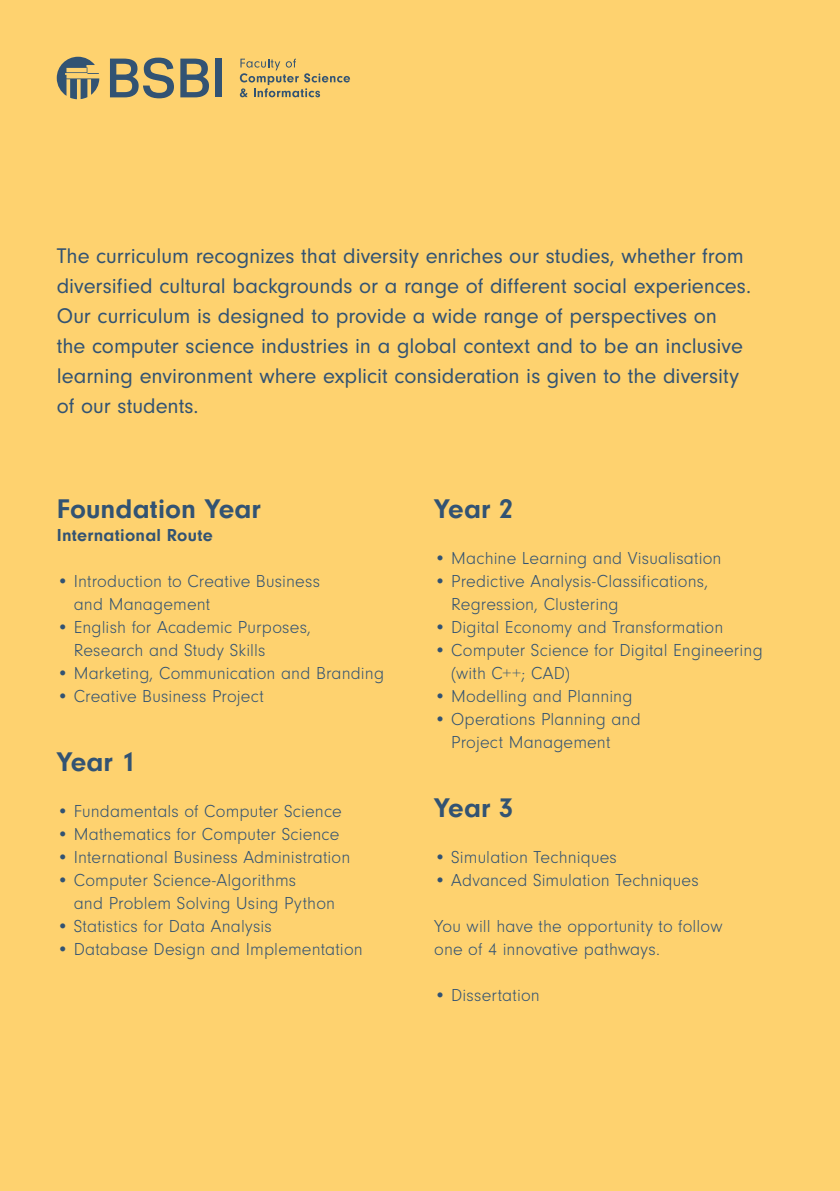
<style>
.page{position:relative;width:840px;height:1191px;background:#fff}
.page>*{position:absolute;margin:0;border:0;box-sizing:border-box;transform-origin:0 0}
.t1{font:700 28px "Neuzeit Gro";letter-spacing:.005em;color:#325373}
.t2{font:22px/30px "Neuzeit Gro";color:#325373}
.t3{font:300 18px/23px "Neuzeit Gro";letter-spacing:.01em;color:#325373}
.t4{font:700 18px "Neuzeit Gro";letter-spacing:.015em;color:#325373}
</style>
<div class="page">
<div style="left:0;top:0;width:839px;height:1191px;background:#fed26f"></div>
<svg style="left:57px;top:57px;width:42px;height:42px"></svg>
<svg style="left:110px;top:58px;width:64px;height:40px"></svg>
<svg style="left:180px;top:59px;width:29px;height:38px"></svg>
<div style="left:215px;top:59px;width:7px;height:38px;background:#325373"></div>
<svg style="left:240px;top:59px;width:110px;height:38px"></svg>
<p class="t2" style="left:57px;top:241px;width:695px">The curriculum recognizes that diversity enriches our studies, whether from diversified cultural backgrounds or a range of different social experiences.</p>
<p class="t2" style="left:57px;top:301px;width:687px">Our curriculum is designed to provide a wide range of perspectives on the computer science industries in a global context and to be an inclusive learning environment where explicit consideration is given to the diversity of our students.</p>
<p class="t1" style="left:57px;top:493px;width:205px">Foundation Year</p>
<p class="t4" style="left:57px;top:524px;width:157px">International Route</p>
<p class="t3" style="left:74px;top:569px;width:248px;text-indent:-17px">• Introduction to Creative Business and Management</p>
<p class="t3" style="left:74px;top:615px;width:239px;text-indent:-17px">• English for Academic Purposes,<br>Research and Study Skills</p>
<p class="t3" style="left:57px;top:661px;width:328px">• Marketing, Communication and Branding</p>
<p class="t3" style="left:57px;top:684px;width:209px">• Creative Business Project</p>
<p class="t1" style="left:57px;top:746px;width:80px">Year 1</p>
<p class="t3" style="left:57px;top:799px;width:286px">• Fundamentals of Computer Science</p>
<p class="t3" style="left:57px;top:822px;width:284px">• Mathematics for Computer Science</p>
<p class="t3" style="left:57px;top:845px;width:295px">• International Business Administration</p>
<p class="t3" style="left:74px;top:868px;width:263px;text-indent:-17px">• Computer Science-Algorithms<br>and Problem Solving Using Python</p>
<p class="t3" style="left:57px;top:914px;width:216px">• Statistics for Data Analysis</p>
<p class="t3" style="left:57px;top:937px;width:307px">• Database Design and Implementation</p>
<h1 class="t1" style="left:434px;top:493px;width:80px">Year 2</h1>
<p class="t3" style="left:434px;top:546px;width:289px">• Machine Learning and Visualisation</p>
<p class="t3" style="left:451px;top:569px;width:258px;text-indent:-17px">• Predictive Analysis-Classifications,<br>Regression, Clustering</p>
<p class="t3" style="left:434px;top:615px;width:290px">• Digital Economy and Transformation</p>
<p class="t3" style="left:451px;top:638px;width:313px;text-indent:-17px">• Computer Science for Digital Engineering (with C++; CAD)</p>
<p class="t3" style="left:434px;top:684px;width:200px">• Modelling and Planning</p>
<p class="t3" style="left:451px;top:707px;width:191px;text-indent:-17px">• Operations Planning and<br>Project Management</p>
<h1 class="t1" style="left:434px;top:792px;width:80px">Year 3</h1>
<p class="t3" style="left:434px;top:845px;width:184px">• Simulation Techniques</p>
<p class="t3" style="left:434px;top:868px;width:266px">• Advanced Simulation Techniques</p>
<p class="t3" style="left:434px;top:914px;width:289px">You will have the opportunity to follow one of 4 innovative pathways.</p>
<p class="t3" style="left:434px;top:983px;width:107px">• Dissertation</p>
</div>
